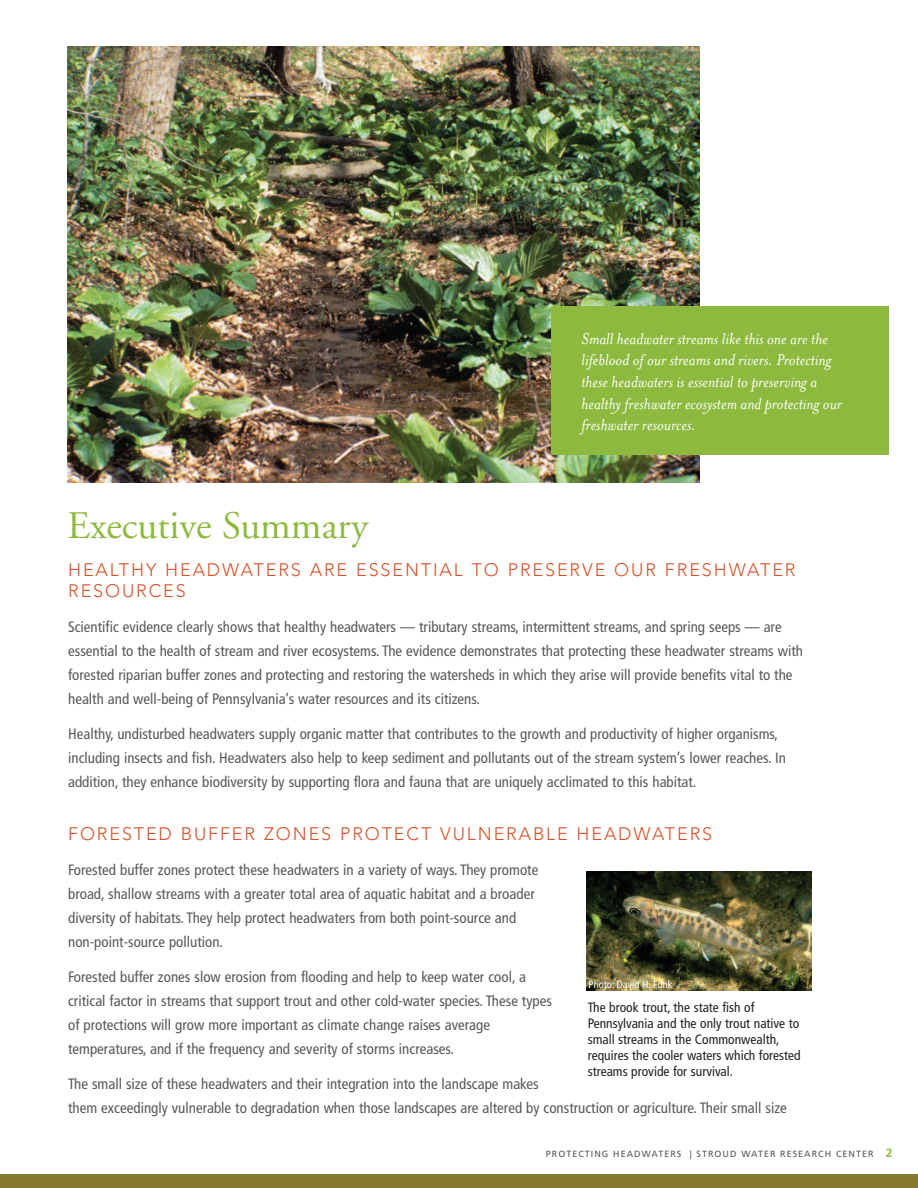
<style>
.page{position:relative;width:918px;height:1188px;background:#fff}
.page>*{position:absolute;margin:0;border:0;box-sizing:border-box;transform-origin:0 0}
.t1{font:39px "Adobe Garamond";color:#8dba3e}
.t2{font:italic 18px/21.6px "Mrs Eaves";color:#fff}
.t3{font:300 18px/21.6px "Avenir";letter-spacing:.105em;color:#d85128}
.t4{font:condensed 15px/24px "Frutiger";color:#57585a}
.t5{font:condensed 13.5px/16.2px "Frutiger";color:#231f20}
.t6{font:condensed 10.5px "Frutiger";color:#fff}
.t7{font:9px "Frutiger";letter-spacing:.11em;color:#57585a}
.s1{font-weight:700;font-size:12px;color:#8dba3e}
</style>
<div class="page">
<div style="left:0;top:1174px;width:918px;height:14px;background:#84792e"></div>
<img style="left:587px;top:871px;width:225px;height:119px">
<img style="left:68px;top:46px;width:631px;height:436px">
<div style="left:552px;top:306px;width:337px;height:149px;background:#8dba3e"></div>
<p class="t2" style="left:582px;top:327px;width:262px">Small headwater streams like this one are the lifeblood of our streams and rivers. Protecting these headwaters is essential to preserving a healthy freshwater ecosystem and protecting our freshwater resources.</p>
<h1 class="t1" style="left:68px;top:510px;width:302px">Executive Summary</h1>
<p class="t3" style="left:68px;top:560px;width:729px">HEALTHY HEADWATERS ARE ESSENTIAL TO PRESERVE OUR FRESHWATER<br>RESOURCES</p>
<p class="t4" style="left:68px;top:616px;width:736px">Scientific evidence clearly shows that healthy headwaters — tributary streams, intermittent streams, and spring seeps — are essential to the health of stream and river ecosystems. The evidence demonstrates that protecting these headwater streams with forested riparian buffer zones and protecting and restoring the watersheds in which they arise will provide benefits vital to the health and well-being of Pennsylvania’s water resources and its citizens.</p>
<p class="t4" style="left:68px;top:723px;width:719px">Healthy, undisturbed headwaters supply organic matter that contributes to the growth and productivity of higher organisms, including insects and fish. Headwaters also help to keep sediment and pollutants out of the stream system’s lower reaches. In addition, they enhance biodiversity by supporting flora and fauna that are uniquely acclimated to this habitat.</p>
<p class="t3" style="left:68px;top:825px;width:646px">FORESTED BUFFER ZONES PROTECT VULNERABLE HEADWATERS</p>
<p class="t4" style="left:68px;top:859px;width:472px">Forested buffer zones protect these headwaters in a variety of ways. They promote broad, shallow streams with a greater total area of aquatic habitat and a broader diversity of habitats. They help protect headwaters from both point-source and non-point-source pollution.</p>
<p class="t4" style="left:68px;top:966px;width:485px">Forested buffer zones slow erosion from flooding and help to keep water cool, a critical factor in streams that support trout and other cold-water species. These types of protections will grow more important as climate change raises average temperatures, and if the frequency and severity of storms increases.</p>
<p class="t4" style="left:68px;top:1073px;width:720px">The small size of these headwaters and their integration into the landscape makes<br>them exceedingly vulnerable to degradation when those landscapes are altered by construction or agriculture. Their small size</p>
<p class="t7" style="left:546px;top:1151px;width:348px">PROTECTING HEADWATERS | STROUD WATER RESEARCH CENTER <span class="s1">2</span></p>
<p class="t6" style="left:589px;top:980px;width:85px">Photo: David H. Funk</p>
<p class="t5" style="left:588px;top:1000px;width:214px">The brook trout, the state fish of Pennsylvania and the only trout native to small streams in the Commonwealth, requires the cooler waters which forested streams provide for survival.</p>
</div>
